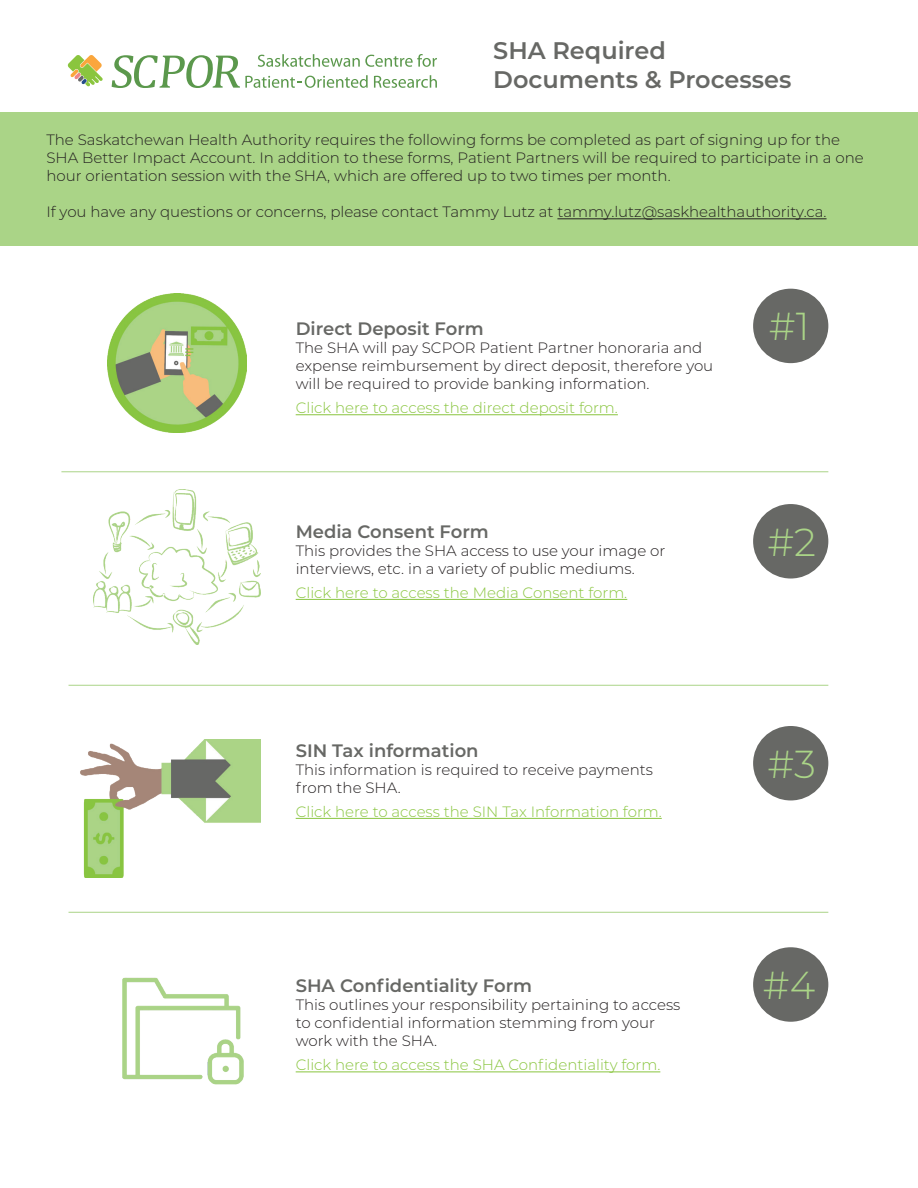
<style>
.page{position:relative;width:918px;height:1188px;background:#fff}
.page>*{position:absolute;margin:0;border:0;box-sizing:border-box;transform-origin:0 0}
.t1{font:300 39px "Montserrat";color:#aad487}
.t2{font:600 24px/28.8px "Montserrat";color:#676865}
.t3{font:600 18px "Montserrat";color:#676865}
.t4{font:300 15px/18px "Montserrat";color:#231f20}
.t5{font:300 15px "Montserrat";color:#89c53f}
</style>
<div class="page">
<div style="left:0;top:112px;width:918px;height:134px;background:#aad487"></div>
<hr style="left:557px;top:218px;width:270px;height:1px;background:#231f20">
<svg style="left:68px;top:55px;width:35px;height:32px"></svg>
<svg style="left:112px;top:54px;width:325px;height:34px"></svg>
<div style="left:753px;top:289px;width:75px;height:74px;background:#676865;border-radius:50%"></div>
<hr style="left:296px;top:414px;width:322px;height:1px;background:#89c53f">
<div style="left:753px;top:726px;width:75px;height:74px;background:#676865;border-radius:50%"></div>
<div style="left:753px;top:504px;width:75px;height:75px;background:#676865;border-radius:50%"></div>
<hr style="left:296px;top:599px;width:331px;height:1px;background:#89c53f">
<hr style="left:296px;top:818px;width:366px;height:1px;background:#89c53f">
<div style="left:753px;top:947px;width:75px;height:75px;background:#676865;border-radius:50%"></div>
<hr style="left:296px;top:1072px;width:364px;height:1px;background:#89c53f">
<img style="left:108px;top:294px;width:139px;height:139px">
<img style="left:94px;top:490px;width:166px;height:155px">
<hr style="left:61px;top:471px;width:767px;height:1px;background:#aad487">
<hr style="left:69px;top:685px;width:759px;height:1px;background:#aad487">
<img style="left:80px;top:739px;width:180px;height:139px">
<hr style="left:69px;top:912px;width:759px;height:1px;background:#aad487">
<img style="left:122px;top:977px;width:122px;height:108px">
<h2 class="t2" style="left:493px;top:35px;width:300px">SHA Required<br>Documents &amp; Processes</h2>
<p class="t4" style="left:46px;top:131px;width:819px">The Saskatchewan Health Authority requires the following forms be completed as part of signing up for the<br>SHA Better Impact Account. In addition to these forms, Patient Partners will be required to participate in a one hour orientation session with the SHA, which are offered up to two times per month.</p>
<p class="t4" style="left:46px;top:203px;width:782px">If you have any questions or concerns, please contact Tammy Lutz at tammy.lutz@saskhealthauthority.ca.</p>
<p class="t3" style="left:296px;top:316px;width:190px">Direct Deposit Form</p>
<h1 class="t1" style="left:769px;top:300px;width:42px">#1</h1>
<p class="t4" style="left:296px;top:338px;width:419px">The SHA will pay SCPOR Patient Partner honoraria and expense reimbursement by direct deposit, therefore you will be required to provide banking information.</p>
<p class="t5" style="left:296px;top:398px;width:324px">Click here to access the direct deposit form.</p>
<p class="t3" style="left:296px;top:519px;width:195px">Media Consent Form</p>
<p class="t4" style="left:296px;top:541px;width:371px">This provides the SHA access to use your image or interviews, etc. in a variety of public mediums.</p>
<p class="t5" style="left:296px;top:582px;width:333px">Click here to access the Media Consent form.</p>
<p class="t3" style="left:296px;top:738px;width:184px">SIN Tax information</p>
<p class="t4" style="left:296px;top:760px;width:359px">This information is required to receive payments from the SHA.</p>
<p class="t5" style="left:296px;top:801px;width:368px">Click here to access the SIN Tax Information form.</p>
<p class="t3" style="left:296px;top:973px;width:238px">SHA Confidentiality Form</p>
<p class="t4" style="left:296px;top:996px;width:386px">This outlines your responsibility pertaining to access</p>
<p class="t4" style="left:296px;top:1014px;width:361px">to confidential information stemming from your work with the SHA.</p>
<p class="t5" style="left:296px;top:1055px;width:366px">Click here to access the SHA Confidentiality form.</p>
<h1 class="t1" style="left:767px;top:515px;width:50px">#2</h1>
<h1 class="t1" style="left:767px;top:737px;width:50px">#3</h1>
<h1 class="t1" style="left:763px;top:959px;width:54px">#4</h1>
</div>
